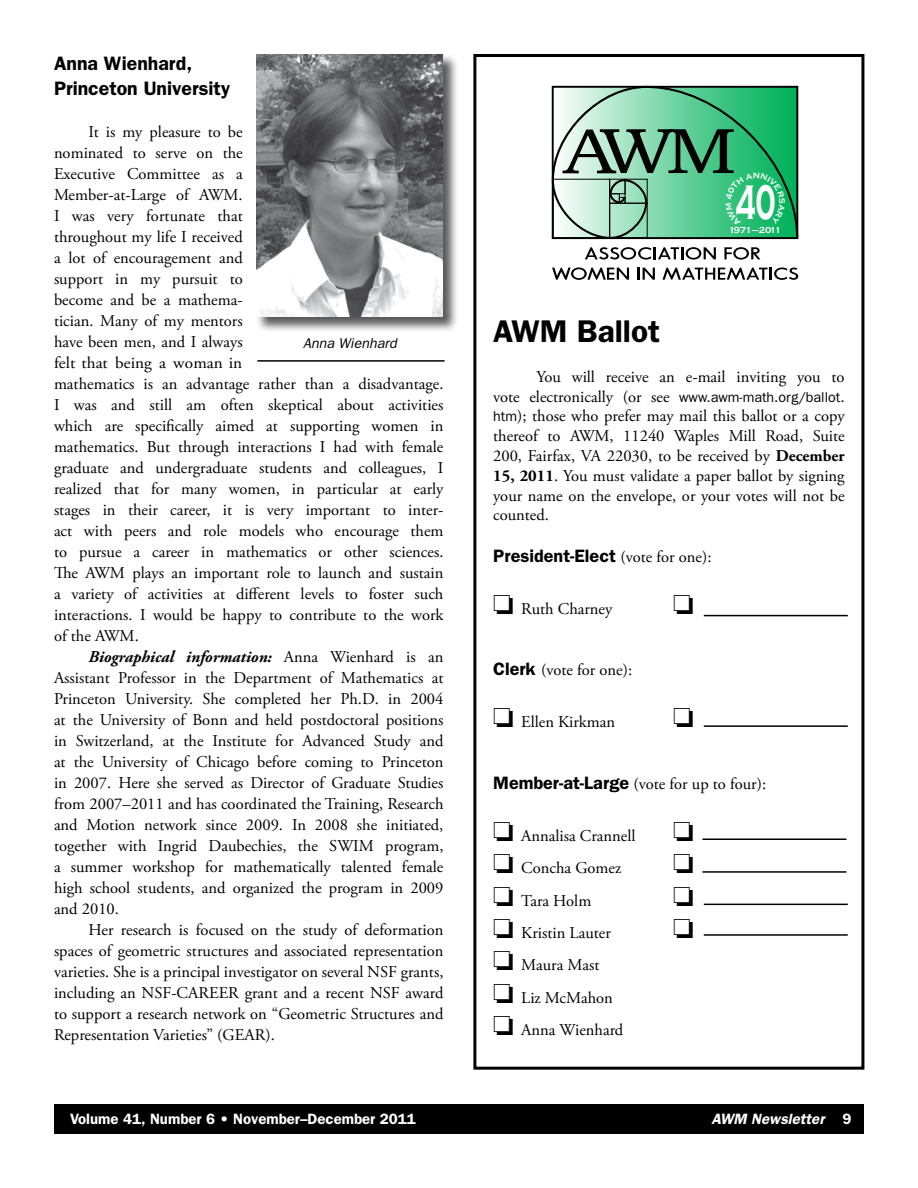
<style>
.page{position:relative;width:918px;height:1188px;background:#fff}
.page>*{position:absolute;margin:0;border:0;box-sizing:border-box;transform-origin:0 0}
.t1{font:700 49.95px "Copperplate Gothic";color:#fff;scale:.57 1}
.t2{font:600 31.5px "Franklin Gothic";color:#000}
.t3{font:600 19.5px/25.5px "Franklin Gothic";color:#000}
.t4{font:600 18px "Franklin Gothic";color:#000}
.t5{font:16.5px/21px "Adobe Garamond Pro";color:#000;text-align:justify}
.t6{font:600 15px "Franklin Gothic";color:#fff}
.t7{font:italic 600 15px "Franklin Gothic";color:#fff}
.t8{font:italic 14.25px "Franklin Gothic";color:#000}
.t9{font:700 9px "Copperplate Gothic";letter-spacing:-.12em;color:#fff}
.s1{font-weight:700;font-style:italic}
.s2{font-family:"Franklin Gothic";font-size:14.25px}
.s3{font-weight:700}
.s4{font-family:"Adobe Garamond Pro";font-weight:400;font-size:16.5px}
.s5{font-family:"Franklin Gothic";font-weight:600;font-size:18px}
.s6{font-style:normal}
</style>
<div class="page">
<div style="left:473px;top:54px;width:391px;height:1016px;border:3px solid #000"></div>
<div style="left:54px;top:1104px;width:810px;height:30px;background:#000"></div>
<div style="left:256px;top:53px;width:203px;height:279px;background:#000;opacity:.65"></div>
<img style="left:256px;top:54px;width:187px;height:263px">
<hr style="left:257px;top:360px;width:188px;height:2px;background:#000">
<svg style="left:585px;top:247px;width:131px;height:13px"></svg>
<svg style="left:724px;top:247px;width:36px;height:13px"></svg>
<svg style="left:552px;top:267px;width:77px;height:13px"></svg>
<svg style="left:638px;top:268px;width:17px;height:12px"></svg>
<svg style="left:663px;top:268px;width:135px;height:12px"></svg>
<hr style="left:704px;top:615px;width:144px;height:1px;background:#000">
<hr style="left:704px;top:725px;width:144px;height:2px;background:#000">
<hr style="left:702px;top:838px;width:144px;height:2px;background:#000">
<hr style="left:702px;top:871px;width:144px;height:2px;background:#000">
<hr style="left:704px;top:904px;width:144px;height:1px;background:#000">
<hr style="left:704px;top:934px;width:144px;height:2px;background:#000">
<svg style="left:552px;top:86px;width:246px;height:153px;background:#5fb389"></svg>
<p class="t3" style="left:54px;top:50px;width:178px">Anna Wienhard,<br>Princeton University</p>
<p class="t5" style="left:54px;top:122px;width:391px;text-align:left;text-indent:35px">It is my pleasure to be<br>nominated to serve on the<br>Executive Committee as a<br>Member-at-Large of AWM.<br>I was very fortunate that<br>throughout my life I received<br>a lot of encouragement and<br>support in my pursuit to<br>become and be a mathema-<br>tician. Many of my mentors<br>have been men, and I always<br>felt that being a woman in<br>mathematics is an advantage rather than a disadvantage.<br>I was and still am often skeptical about activities which are specifically aimed at supporting women in mathematics. But through interactions I had with female graduate and undergraduate students and colleagues, I realized that for many women, in particular at early stages in their career, it is very important to inter&shy;act with peers and role models who encourage them to pursue a career in mathematics or other sciences.<br>The AWM plays an important role to launch and sustain a variety of activities at different levels to foster such interactions. I would be happy to contribute to the work of the AWM.</p>
<p class="t5" style="left:54px;top:647px;width:391px;text-indent:35px"><span class="s1">Biographical information:</span> Anna Wienhard is an Assistant Professor in the Department of Mathematics at Princeton University. She completed her Ph.D. in 2004 at the University of Bonn and held postdoctoral positions in Switzerland, at the Institute for Advanced Study and at the University of Chicago before coming to Princeton in 2007. Here she served as Director of Graduate Studies from 2007–2011 and has coordinated the Training, Research and Motion network since 2009. In 2008 she initiated, together with Ingrid Daubechies, the SWIM program, a summer workshop for mathematically talented female high school students, and organized the program in 2009 and 2010.</p>
<p class="t5" style="left:54px;top:920px;width:391px;text-indent:35px">Her research is focused on the study of deformation spaces of geometric structures and associated representation varieties. She is a principal investigator on several NSF grants, including an NSF-CAREER grant and a recent NSF award to support a research network on “Geometric Structures and Representation Varieties” (GEAR).</p>
<p class="t8" style="left:303px;top:335px;width:95px">Anna Wienhard</p>
<h1 class="t1" style="left:735px;top:174px;width:73px">40</h1>
<p class="t9" style="left:729px;top:225px;width:54px">1971–2011</p>
<h2 class="t2" style="left:493px;top:313px;width:168px">AWM Ballot</h2>
<p class="t5" style="left:493px;top:367px;width:353px;line-height:19.8px;text-indent:43px">You will receive an e-mail inviting you to vote electronically (or see <span class="s2">www.awm-math.org/ballot. htm</span>); those who prefer may mail this ballot or a copy thereof to AWM, 11240 Waples Mill Road, Suite 200, Fairfax, VA 22030, to be received by <span class="s3">December 15, 2011</span>. You must validate a paper ballot by signing your name on the envelope, or your votes will not be counted.</p>
<p class="t4" style="left:493px;top:545px;width:220px">President-Elect <span class="s4">(vote for one):</span></p>
<p class="t5" style="left:493px;top:599px;width:121px">□ Ruth Charney</p>
<p class="t5" style="left:493px;top:660px;width:140px"><span class="s5">Clerk</span> (vote for one):</p>
<p class="t5" style="left:493px;top:712px;width:124px">□ Ellen Kirkman</p>
<p class="t5" style="left:493px;top:774px;width:274px"><span class="s5">Member-at-Large</span> (vote for up to four):</p>
<p class="t5" style="left:493px;top:826px;width:144px">□ Annalisa Crannell</p>
<p class="t5" style="left:493px;top:858px;width:130px">□ Concha Gomez</p>
<p class="t5" style="left:493px;top:891px;width:100px">□ Tara Holm</p>
<p class="t5" style="left:493px;top:923px;width:119px">□ Kristin Lauter</p>
<p class="t5" style="left:493px;top:955px;width:108px">□ Maura Mast</p>
<p class="t5" style="left:493px;top:988px;width:121px">□ Liz McMahon</p>
<p class="t5" style="left:493px;top:1020px;width:132px">□ Anna Wienhard</p>
<p class="t6" style="left:70px;top:1110px;width:347px">Volume 41, Number 6 • November–December 2011</p>
<p class="t7" style="left:711px;top:1110px;width:142px">AWM Newsletter <span class="s6">9</span></p>
</div>
